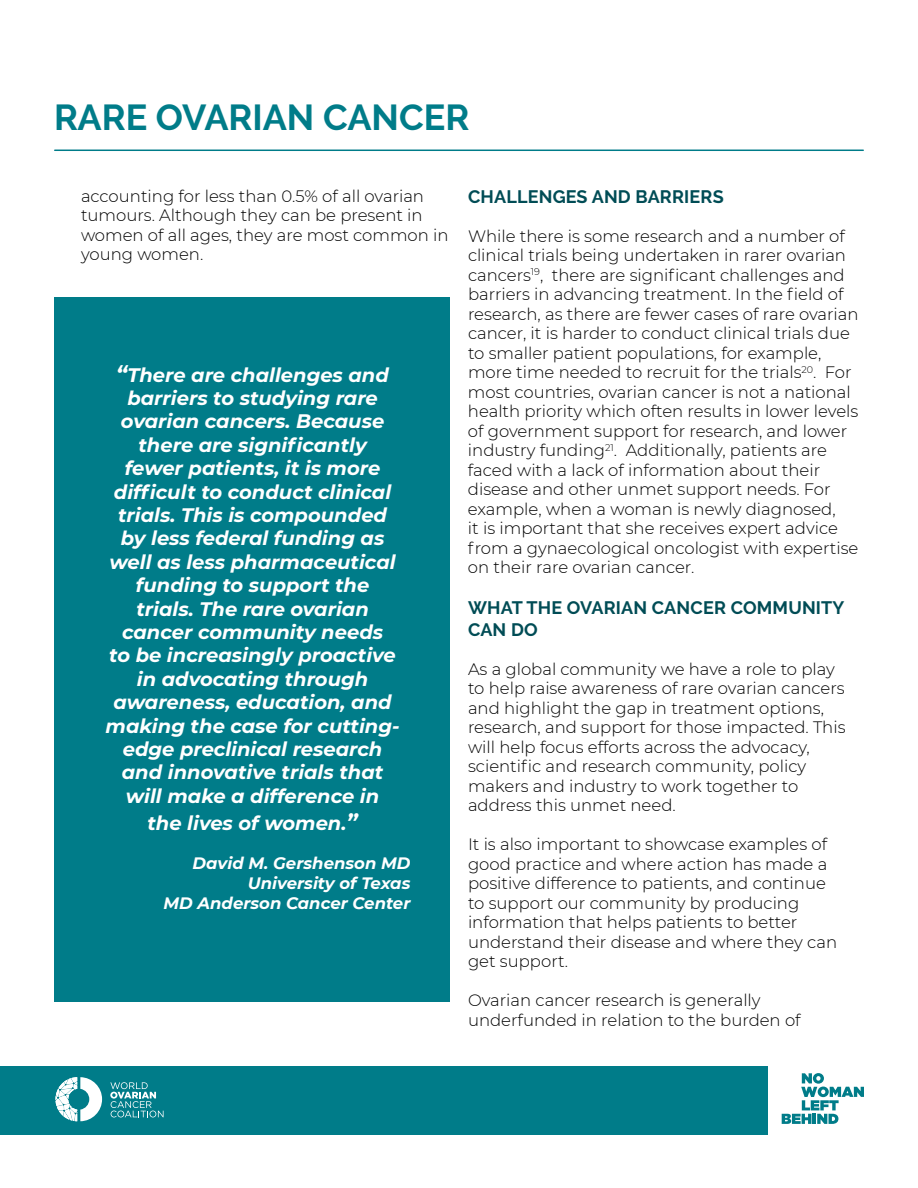
<style>
.page{position:relative;width:918px;height:1188px;background:#fff}
.page>*{position:absolute;margin:0;border:0;box-sizing:border-box;transform-origin:0 0}
.t1{font:700 36px "Raleway";color:#007c89}
.t2{font:italic 700 19.5px/23.4px "Montserrat";color:#fff;text-align:center}
.t3{font:700 18px/21.6px "Raleway";letter-spacing:.01em;color:#004c55}
.t4{font:300 16.5px/19.5px "Montserrat";color:#000}
.t5{font:italic 700 16.5px/19.8px "Montserrat";color:#fff;text-align:right}
.s1{font-size:22.5px}
</style>
<div class="page">
<hr style="left:55px;top:150px;width:808px;height:1px;background:#007c89">
<svg style="left:782px;top:1073px;width:82px;height:51px"></svg>
<div style="left:0;top:1066px;width:767px;height:68px;background:#007c89"></div>
<svg style="left:56px;top:1077px;width:46px;height:44px"></svg>
<svg style="left:110px;top:1082px;width:54px;height:35px"></svg>
<div style="left:54px;top:298px;width:396px;height:704px;background:#007c89"></div>
<h1 class="t1" style="left:54px;top:97px;width:417px">RARE OVARIAN CANCER</h1>
<p class="t4" style="left:81px;top:186px;width:369px">accounting for less than 0.5% of all ovarian tumours. Although they can be present in women of all ages, they are most common in young women.</p>
<p class="t2" style="left:105px;top:362px;width:296px"><span class="s1">“</span>There are challenges and barriers to studying rare ovarian cancers. Because there are significantly<br>fewer patients, it is more difficult to conduct clinical trials. This is compounded by less federal funding as well as less pharmaceutical funding to support the trials. The rare ovarian cancer community needs<br>to be increasingly proactive in advocating through awareness, education, and making the case for cutting&shy;edge preclinical research and innovative trials that will make a difference in</p>
<p class="t2" style="left:147px;top:810px;width:212px">the lives of women.<span class="s1">”</span></p>
<p class="t5" style="left:163px;top:853px;width:249px">David M. Gershenson MD<br>University of Texas<br>MD Anderson Cancer Center</p>
<p class="t3" style="left:468px;top:186px;width:257px">CHALLENGES AND BARRIERS</p>
<p class="t4" style="left:468px;top:226px;width:392px">While there is some research and a number of clinical trials being undertaken in rarer ovarian cancers<sup>19</sup>, there are significant challenges and barriers in advancing treatment. In the field of research, as there are fewer cases of rare ovarian cancer, it is harder to conduct clinical trials due to smaller patient populations, for example, more time needed to recruit for the trials<sup>20</sup>. For most countries, ovarian cancer is not a national health priority which often results in lower levels of government support for research, and lower industry funding<sup>21</sup>. Additionally, patients are faced with a lack of information about their disease and other unmet support needs. For example, when a woman is newly diagnosed,<br>it is important that she receives expert advice from a gynaecological oncologist with expertise on their rare ovarian cancer.</p>
<p class="t3" style="left:468px;top:597px;width:378px">WHAT THE OVARIAN CANCER COMMUNITY<br>CAN DO</p>
<p class="t4" style="left:468px;top:659px;width:379px">As a global community we have a role to play to help raise awareness of rare ovarian cancers and highlight the gap in treatment options, research, and support for those impacted. This will help focus efforts across the advocacy, scientific and research community, policy makers and industry to work together to address this unmet need.</p>
<p class="t4" style="left:468px;top:834px;width:371px">It is also important to showcase examples of good practice and where action has made a positive difference to patients, and continue to support our community by producing information that helps patients to better understand their disease and where they can get support.</p>
<p class="t4" style="left:468px;top:990px;width:334px">Ovarian cancer research is generally underfunded in relation to the burden of</p>
</div>
